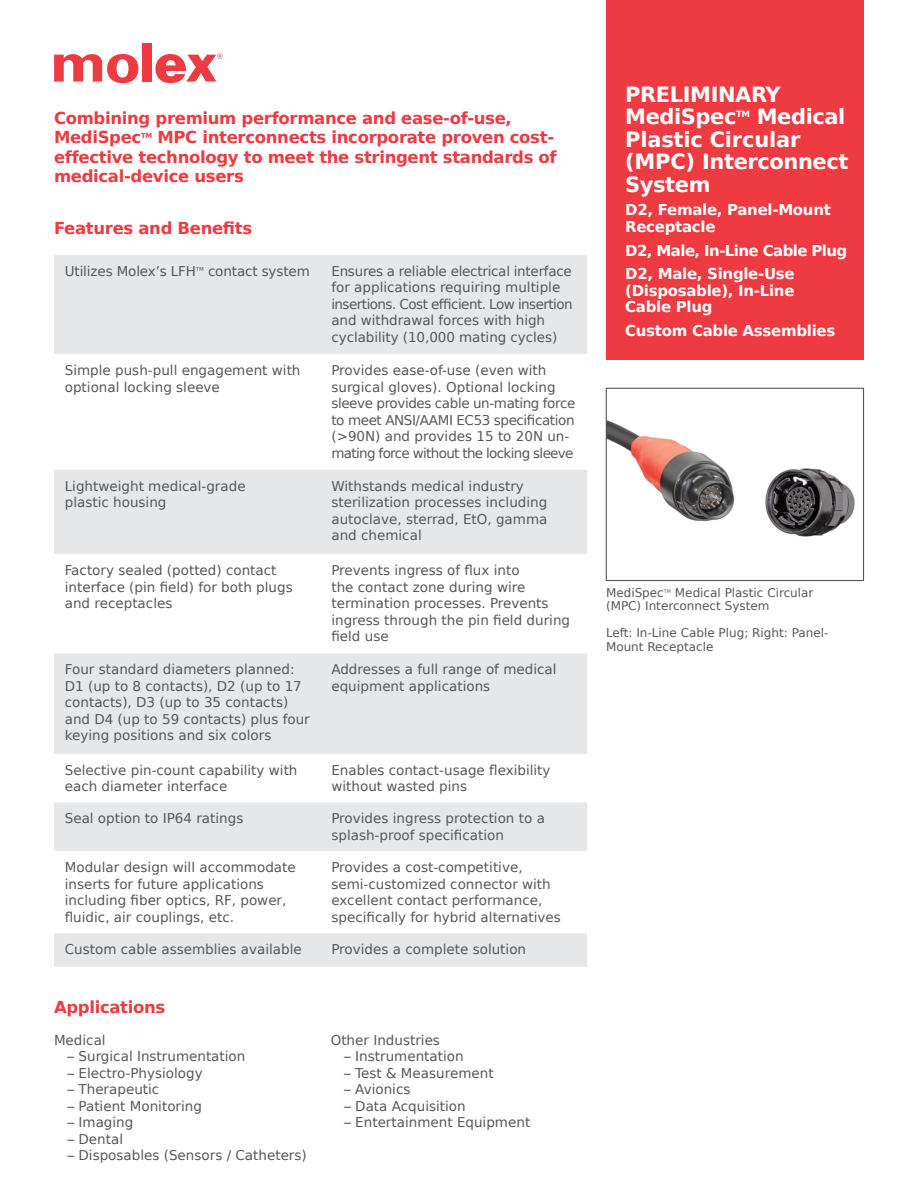
<style>
.page{position:relative;width:918px;height:1188px;background:#fff}
.page>*{position:absolute;margin:0;border:0;box-sizing:border-box;transform-origin:0 0}
.t1{font:700 21px/22.5px "Bitstream Vera Sans";letter-spacing:-.02em;color:#fff}
.t2{font:700 16.5px/19.5px "Bitstream Vera Sans";letter-spacing:-.02em;color:#ee3a41}
.t3{font:700 15px/16.5px "Bitstream Vera Sans";letter-spacing:-.02em;color:#fff}
.t4{font:700 15px/23.7px "Bitstream Vera Sans";letter-spacing:-.04em;color:#fff}
.t5{font:13.5px/16.5px "Bitstream Vera Sans";color:#57585a}
.t6{font:13.5px/16.5px "Bitstream Vera Sans";letter-spacing:-.03em;color:#57585a}
.t7{font:12px/13.5px "Bitstream Vera Sans";color:#57585a}
.t8{font:700 8.55px "Bitstream Vera Sans";color:#fff}
.t9{font:700 6.75px "Bitstream Vera Sans";color:#ee3a41}
.t10{font:5.55px "Bitstream Vera Sans";color:#57585a}
.t11{font:4.95px "Bitstream Vera Sans";color:#57585a}
</style>
<div class="page">
<div style="left:142px;top:43px;width:9px;height:39px;background:#ee3a41"></div>
<svg style="left:54px;top:54px;width:84px;height:29px"></svg>
<svg style="left:155px;top:53px;width:68px;height:30px"></svg>
<svg style="left:54px;top:255px;width:533px;height:712px;fill:#e6e7e9"></svg>
<img style="left:608px;top:420px;width:247px;height:117px">
<div style="left:606px;top:388px;width:258px;height:193px;border:1px solid #57585a"></div>
<div style="left:606px;top:0;width:258px;height:360px;background:#ee3a41"></div>
<p class="t2" style="left:54px;top:108px;width:459px">Combining premium performance and ease-of-use,<br>MediSpec</p>
<p class="t2" style="left:54px;top:128px;width:504px;text-indent:103px">MPC interconnects incorporate proven cost&shy;effective technology to meet the stringent standards of medical-device users</p>
<p class="t9" style="left:141px;top:132px;width:13px">tm</p>
<p class="t2" style="left:54px;top:218px;width:200px">Features and Benefits</p>
<p class="t5" style="left:65px;top:263px;width:133px">Utilizes Molex’s LFH</p>
<p class="t10" style="left:196px;top:266px;width:10px">tm</p>
<p class="t5" style="left:208px;top:263px;width:103px">contact system</p>
<p class="t5" style="left:331px;top:263px;width:243px">Ensures a reliable electrical interface for applications requiring multiple insertions. Cost efficient. Low insertion and withdrawal forces with high cyclability (10,000 mating cycles)</p>
<p class="t5" style="left:65px;top:362px;width:237px">Simple push-pull engagement with optional locking sleeve</p>
<p class="t6" style="left:331px;top:362px;width:245px">Provides ease-of-use (even with surgical gloves). Optional locking sleeve provides cable un-mating force to meet ANSI/AAMI EC53 specification (&gt;90N) and provides 15 to 20N un&shy;mating force without the locking sleeve</p>
<p class="t5" style="left:65px;top:478px;width:182px">Lightweight medical-grade plastic housing</p>
<p class="t5" style="left:331px;top:478px;width:218px">Withstands medical industry sterilization processes including autoclave, sterrad, EtO, gamma and chemical</p>
<p class="t5" style="left:65px;top:562px;width:229px">Factory sealed (potted) contact interface (pin field) for both plugs and receptacles</p>
<p class="t5" style="left:331px;top:562px;width:240px">Prevents ingress of flux into<br>the contact zone during wire termination processes. Prevents ingress through the pin field during field use</p>
<p class="t5" style="left:65px;top:661px;width:247px">Four standard diameters planned:<br>D1 (up to 8 contacts), D2 (up to 17 contacts), D3 (up to 35 contacts) and D4 (up to 59 contacts) plus four keying positions and six colors</p>
<p class="t5" style="left:331px;top:661px;width:227px">Addresses a full range of medical equipment applications</p>
<p class="t5" style="left:65px;top:762px;width:234px">Selective pin-count capability with each diameter interface</p>
<p class="t5" style="left:331px;top:762px;width:221px">Enables contact-usage flexibility without wasted pins</p>
<p class="t5" style="left:65px;top:811px;width:180px">Seal option to IP64 ratings</p>
<p class="t5" style="left:331px;top:811px;width:215px">Provides ingress protection to a splash-proof specification</p>
<p class="t5" style="left:65px;top:859px;width:232px">Modular design will accommodate inserts for future applications including fiber optics, RF, power, fluidic, air couplings, etc.</p>
<p class="t5" style="left:331px;top:859px;width:231px">Provides a cost-competitive, semi-customized connector with excellent contact performance, specifically for hybrid alternatives</p>
<p class="t5" style="left:65px;top:941px;width:239px">Custom cable assemblies available</p>
<p class="t5" style="left:331px;top:941px;width:196px">Provides a complete solution</p>
<p class="t2" style="left:54px;top:998px;width:113px">Applications</p>
<p class="t5" style="left:54px;top:1032px;width:53px">Medical</p>
<p class="t5" style="left:68px;top:1048px;width:179px">– Surgical Instrumentation</p>
<p class="t5" style="left:68px;top:1065px;width:137px">– Electro-Physiology</p>
<p class="t5" style="left:68px;top:1081px;width:93px">– Therapeutic</p>
<p class="t5" style="left:68px;top:1098px;width:136px">– Patient Monitoring</p>
<p class="t5" style="left:68px;top:1114px;width:67px">– Imaging</p>
<p class="t5" style="left:68px;top:1131px;width:57px">– Dental</p>
<p class="t5" style="left:68px;top:1147px;width:241px">– Disposables (Sensors / Catheters)</p>
<p class="t5" style="left:331px;top:1032px;width:111px">Other Industries</p>
<p class="t5" style="left:344px;top:1048px;width:121px">– Instrumentation</p>
<p class="t5" style="left:344px;top:1065px;width:151px">– Test &amp; Measurement</p>
<p class="t5" style="left:344px;top:1081px;width:68px">– Avionics</p>
<p class="t5" style="left:344px;top:1098px;width:123px">– Data Acquisition</p>
<p class="t5" style="left:344px;top:1114px;width:188px">– Entertainment Equipment</p>
<h1 class="t1" style="left:625px;top:83px;width:157px">PRELIMINARY<br>MediSpec</h1>
<h1 class="t1" style="left:625px;top:106px;width:225px;text-indent:132px">Medical<br>Plastic Circular (MPC) Interconnect<br>System</h1>
<p class="t3" style="left:625px;top:202px;width:207px">D2, Female, Panel-Mount<br>Receptacle</p>
<p class="t4" style="left:625px;top:239px;width:224px">D2, Male, In-Line Cable Plug<br>D2, Male, Single-Use</p>
<p class="t3" style="left:625px;top:282px;width:171px">(Disposable), In-Line<br>Cable Plug</p>
<p class="t3" style="left:625px;top:323px;width:212px">Custom Cable Assemblies</p>
<p class="t8" style="left:736px;top:109px;width:16px">tm</p>
<p class="t7" style="left:606px;top:586px;width:209px;text-indent:69px">Medical Plastic Circular (MPC) Interconnect System</p>
<p class="t7" style="left:606px;top:627px;width:224px">Left: In-Line Cable Plug; Right: Panel-<br>Mount Receptacle</p>
<p class="t7" style="left:606px;top:586px;width:59px">MediSpec</p>
<p class="t11" style="left:664px;top:588px;width:9px">tm</p>
</div>
